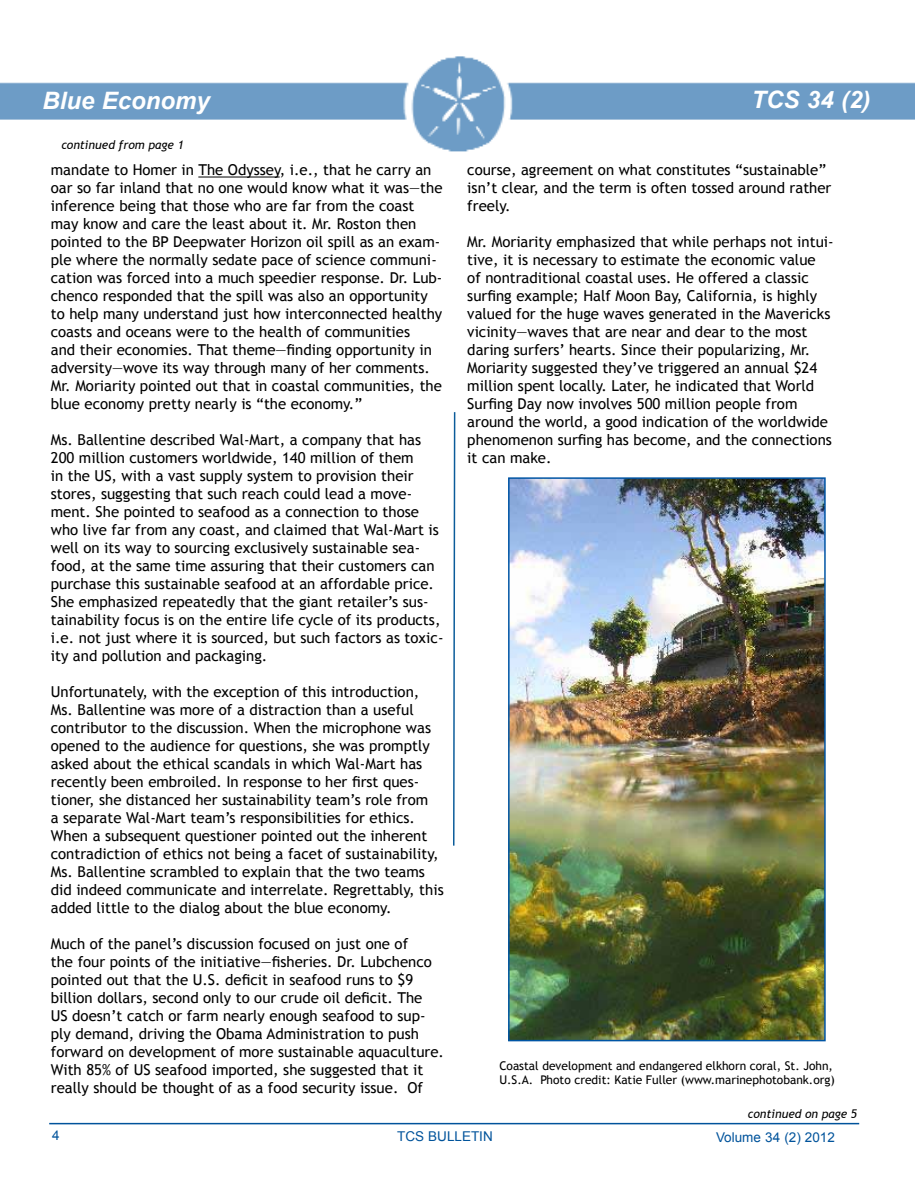
<style>
.page{position:relative;width:918px;height:1188px;background:#fff}
.page>*{position:absolute;margin:0;border:0;box-sizing:border-box;transform-origin:0 0}
.t1{font:italic 700 24px "Arial";color:#fff}
.t2{font:15px/18px "Trebuchet MS";color:#000}
.t3{font:13.5px "Arial";color:#00539b}
.t4{font:12px/14.4px "Trebuchet MS";color:#000}
.t5{font:italic 12px "Trebuchet MS";color:#000}
</style>
<div class="page">
<img style="left:0;top:56px;width:915px;height:96px">
<hr style="left:49px;top:1123px;width:810px;height:1px;background:#00539b">
<hr style="left:198px;top:177px;width:82px;height:1px;background:#000">
<svg style="left:453px;top:412px;width:3px;height:434px"></svg>
<img style="left:511px;top:480px;width:312px;height:558px">
<div style="left:508px;top:477px;width:318px;height:564px;border:2px solid #0055a4"></div>
<h1 class="t1" style="left:43px;top:85px;width:169px">Blue Economy</h1>
<p class="t5" style="left:61px;top:137px;width:124px">continued from page 1</p>
<p class="t2" style="left:51px;top:161px;width:393px">mandate to Homer in The Odyssey, i.e., that he carry an oar so far inland that no one would know what it was—the inference being that those who are far from the coast may know and care the least about it. Mr. Roston then pointed to the BP Deepwater Horizon oil spill as an exam&shy;ple where the normally sedate pace of science communi&shy;cation was forced into a much speedier response. Dr. Lub&shy;chenco responded that the spill was also an opportunity to help many understand just how interconnected healthy coasts and oceans were to the health of communities<br>and their economies. That theme—finding opportunity in adversity—wove its way through many of her comments.<br>Mr. Moriarity pointed out that in coastal communities, the blue economy pretty nearly is “the economy.”</p>
<p class="t2" style="left:51px;top:431px;width:394px">Ms. Ballentine described Wal-Mart, a company that has 200 million customers worldwide, 140 million of them<br>in the US, with a vast supply system to provision their stores, suggesting that such reach could lead a move&shy;ment. She pointed to seafood as a connection to those who live far from any coast, and claimed that Wal-Mart is well on its way to sourcing exclusively sustainable sea&shy;food, at the same time assuring that their customers can purchase this sustainable seafood at an affordable price.<br>She emphasized repeatedly that the giant retailer’s sus&shy;tainability focus is on the entire life cycle of its products, i.e. not just where it is sourced, but such factors as toxic&shy;ity and pollution and packaging.</p>
<p class="t2" style="left:51px;top:683px;width:394px">Unfortunately, with the exception of this introduction, Ms. Ballentine was more of a distraction than a useful contributor to the discussion. When the microphone was opened to the audience for questions, she was promptly asked about the ethical scandals in which Wal-Mart has recently been embroiled. In response to her first ques&shy;tioner, she distanced her sustainability team’s role from<br>a separate Wal-Mart team’s responsibilities for ethics.<br>When a subsequent questioner pointed out the inherent contradiction of ethics not being a facet of sustainability, Ms. Ballentine scrambled to explain that the two teams did indeed communicate and interrelate. Regrettably, this added little to the dialog about the blue economy.</p>
<p class="t2" style="left:51px;top:935px;width:395px">Much of the panel’s discussion focused on just one of<br>the four points of the initiative—fisheries. Dr. Lubchenco pointed out that the U.S. deficit in seafood runs to $9 billion dollars, second only to our crude oil deficit. The<br>US doesn’t catch or farm nearly enough seafood to sup&shy;ply demand, driving the Obama Administration to push forward on development of more sustainable aquaculture.<br>With 85% of US seafood imported, she suggested that it really should be thought of as a food security issue. Of</p>
<h1 class="t1" style="left:752px;top:84px;width:120px">TCS 34 (2)</h1>
<p class="t2" style="left:467px;top:161px;width:366px">course, agreement on what constitutes “sustainable” isn’t clear, and the term is often tossed around rather freely.</p>
<p class="t2" style="left:467px;top:233px;width:368px">Mr. Moriarity emphasized that while perhaps not intui&shy;tive, it is necessary to estimate the economic value<br>of nontraditional coastal uses. He offered a classic surfing example; Half Moon Bay, California, is highly valued for the huge waves generated in the Mavericks vicinity—waves that are near and dear to the most daring surfers’ hearts. Since their popularizing, Mr.<br>Moriarity suggested they’ve triggered an annual $24 million spent locally. Later, he indicated that World Surfing Day now involves 500 million people from around the world, a good indication of the worldwide phenomenon surfing has become, and the connections it can make.</p>
<p class="t4" style="left:499px;top:1058px;width:337px">Coastal development and endangered elkhorn coral, St. John,<br>U.S.A. Photo credit: Katie Fuller (www.marinephotobank.org)</p>
<p class="t5" style="left:748px;top:1107px;width:111px">continued on page 5</p>
<p class="t3" style="left:52px;top:1126px;width:9px">4</p>
<p class="t3" style="left:716px;top:1128px;width:120px">Volume 34 (2) 2012</p>
<p class="t3" style="left:397px;top:1128px;width:97px">TCS BULLETIN</p>
</div>
